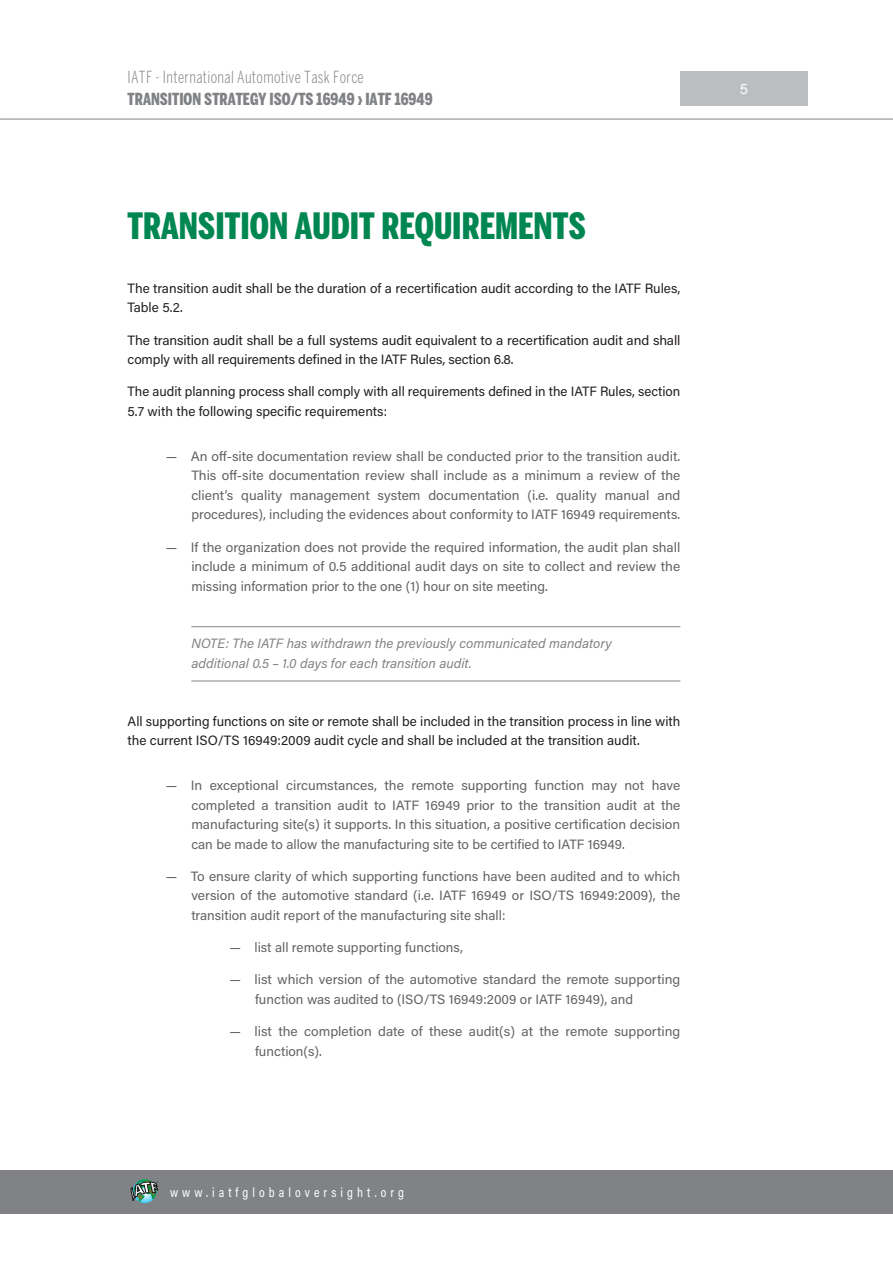
<style>
.page{position:relative;width:893px;height:1263px;background:#fff}
.page>*{position:absolute;margin:0;border:0;box-sizing:border-box;transform-origin:0 0}
.t1{font:900 extra-condensed 36px "Benton Sans";color:#008751}
.t2{font:900 extra-condensed 16.5px "Benton Sans";color:#808285}
.t3{font:300 extra-condensed 16.5px "Benton Sans";letter-spacing:.02em;color:#808285}
.t4{font:15px "Acumin Pro";color:#fff}
.t5{font:13.5px/19.5px "Acumin Pro";color:#636366;text-align:justify}
.t6{font:13.5px/19.5px "Acumin Pro";color:#231f20}
.t7{font:italic 13.5px/19.5px "Acumin Pro";color:#808285}
.t8{font:13.5px "Acumin Pro Cond";letter-spacing:.3em;color:#fff}
.t9{font:300 2.25px "Helvetica Neue";color:#000}
</style>
<div class="page">
<div style="left:0;top:1170px;width:893px;height:44px;background:#808285"></div>
<hr style="left:0;top:119px;width:893px;height:1px;background:#808285">
<div style="left:680px;top:71px;width:127px;height:34px;background:#bcbdc0"></div>
<svg style="left:131px;top:1179px;width:27px;height:24px"></svg>
<hr style="left:191px;top:626px;width:489px;height:1px;background:#808285">
<hr style="left:191px;top:681px;width:489px;height:1px;background:#808285">
<p class="t3" style="left:128px;top:67px;width:238px">IATF - International Automotive Task Force</p>
<p class="t2" style="left:128px;top:90px;width:307px">TRANSITION STRATEGY ISO/TS 16949 › IATF 16949</p>
<h1 class="t1" style="left:128px;top:205px;width:460px">TRANSITION AUDIT REQUIREMENTS</h1>
<p class="t6" style="left:128px;top:278px;width:554px">The transition audit shall be the duration of a recertification audit according to the IATF Rules,<br>Table 5.2.</p>
<p class="t6" style="left:128px;top:329px;width:554px">The transition audit shall be a full systems audit equivalent to a recertification audit and shall comply with all requirements defined in the IATF Rules, section 6.8.</p>
<p class="t6" style="left:128px;top:381px;width:554px">The audit planning process shall comply with all requirements defined in the IATF Rules, section<br>5.7 with the following specific requirements:</p>
<p class="t5" style="left:191px;top:446px;width:491px;text-indent:-26px">— An off-site documentation review shall be conducted prior to the transition audit.<br>This off-site documentation review shall include as a minimum a review of the client’s quality management system documentation (i.e. quality manual and procedures), including the evidences about conformity to IATF 16949 requirements.</p>
<p class="t5" style="left:191px;top:537px;width:490px;text-indent:-26px">— If the organization does not provide the required information, the audit plan shall include a minimum of 0.5 additional audit days on site to collect and review the missing information prior to the one (1) hour on site meeting.</p>
<p class="t7" style="left:191px;top:633px;width:422px">NOTE: The IATF has withdrawn the previously communicated mandatory additional 0.5 – 1.0 days for each transition audit.</p>
<p class="t6" style="left:128px;top:711px;width:554px">All supporting functions on site or remote shall be included in the transition process in line with the current ISO/TS 16949:2009 audit cycle and shall be included at the transition audit.</p>
<p class="t5" style="left:191px;top:775px;width:490px;text-indent:-26px">— In exceptional circumstances, the remote supporting function may not have completed a transition audit to IATF 16949 prior to the transition audit at the manufacturing site(s) it supports. In this situation, a positive certification decision can be made to allow the manufacturing site to be certified to IATF 16949.</p>
<p class="t5" style="left:191px;top:866px;width:490px;text-indent:-26px">— To ensure clarity of which supporting functions have been audited and to which version of the automotive standard (i.e. IATF 16949 or ISO/TS 16949:2009), the transition audit report of the manufacturing site shall:</p>
<p class="t5" style="left:230px;top:937px;width:235px">— list all remote supporting functions,</p>
<p class="t5" style="left:255px;top:969px;width:427px;text-indent:-26px">— list which version of the automotive standard the remote supporting function was audited to (ISO/TS 16949:2009 or IATF 16949), and</p>
<p class="t5" style="left:255px;top:1021px;width:427px;text-indent:-26px">— list the completion date of these audit(s) at the remote supporting function(s).</p>
<p class="t9" style="left:157px;top:1180px;width:3px">®</p>
<p class="t8" style="left:170px;top:1183px;width:235px">www.iatfglobaloversight.org</p>
<p class="t4" style="left:740px;top:78px;width:10px">5</p>
</div>
